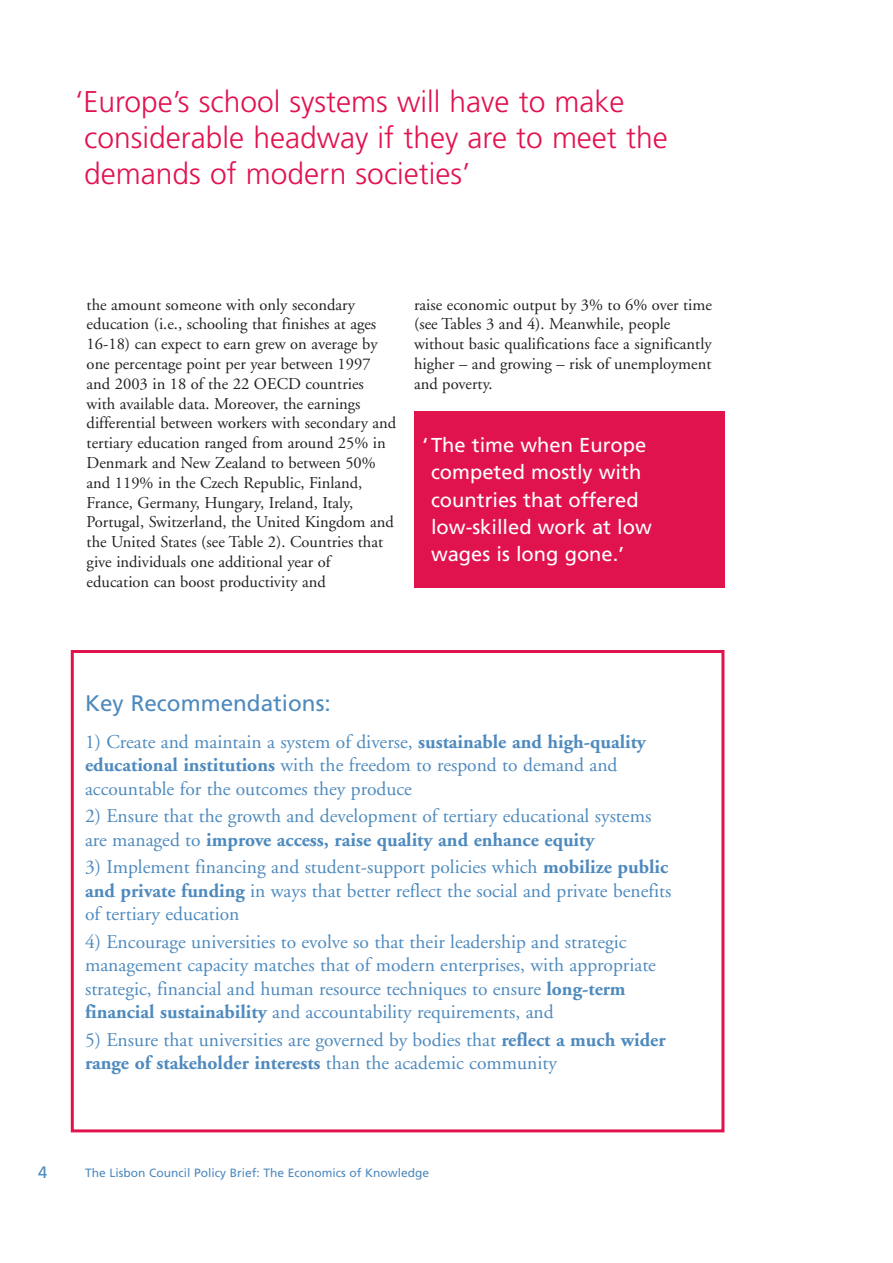
<style>
.page{position:relative;width:893px;height:1263px;background:#fff}
.page>*{position:absolute;margin:0;border:0;box-sizing:border-box;transform-origin:0 0}
.t1{font:300 30px/36px "Frutiger";color:#e1134f}
.t2{font:22.5px "Frutiger";color:#4e8abe}
.t3{font:20.1px/27.2px "Frutiger";color:#fff}
.t4{font:19.5px/23.4px "Adobe Garamond";color:#4e8abe}
.t5{font:16.5px/19.8px "Adobe Garamond";color:#231f20}
.t6{font:16.5px "Frutiger";color:#4e8abe}
.t7{font:12px "Frutiger";color:#4e8abe}
.s1{font-weight:700}
</style>
<div class="page">
<div style="left:71px;top:650px;width:653px;height:482px;border:3px solid #e1134f"></div>
<div style="left:414px;top:411px;width:310px;height:177px;background:#e1134f"></div>
<h1 class="t1" style="left:84px;top:86px;width:585px;text-indent:-9px">‘Europe’s school systems will have to make considerable headway if they are to meet the demands of modern societies’</h1>
<p class="t5" style="left:87px;top:296px;width:311px">the amount someone with only secondary education (i.e., schooling that finishes at ages 16-18) can expect to earn grew on average by one percentage point per year between 1997 and 2003 in 18 of the 22 OECD countries with available data. Moreover, the earnings differential between workers with secondary and tertiary education ranged from around 25% in Denmark and New Zealand to between 50% and 119% in the Czech Republic, Finland, France, Germany, Hungary, Ireland, Italy, Portugal, Switzerland, the United Kingdom and the United States (see Table 2). Countries that give individuals one additional year of education can boost productivity and</p>
<p class="t5" style="left:414px;top:296px;width:299px">raise economic output by 3% to 6% over time (see Tables 3 and 4). Meanwhile, people without basic qualifications face a significantly higher – and growing – risk of unemployment and poverty.</p>
<p class="t3" style="left:431px;top:433px;width:222px;text-indent:-8px">‘ The time when Europe competed mostly with countries that offered low-skilled work at low wages is long gone.’</p>
<p class="t6" style="left:38px;top:1165px;width:11px">4</p>
<p class="t2" style="left:85px;top:694px;width:247px">Key Recommendations:</p>
<p class="t4" style="left:85px;top:732px;width:563px">1) Create and maintain a system of diverse, <span class="s1">sustainable and high-quality educational institutions</span> with the freedom to respond to demand and accountable for the outcomes they produce</p>
<p class="t4" style="left:85px;top:806px;width:568px">2) Ensure that the growth and development of tertiary educational systems are managed to <span class="s1">improve access, raise quality and enhance equity</span></p>
<p class="t4" style="left:85px;top:857px;width:588px">3) Implement financing and student-support policies which <span class="s1">mobilize public and private funding</span> in ways that better reflect the social and private benefits of tertiary education</p>
<p class="t4" style="left:85px;top:932px;width:572px">4) Encourage universities to evolve so that their leadership and strategic management capacity matches that of modern enterprises, with appropriate strategic, financial and human resource techniques to ensure <span class="s1">long-term financial sustainability</span> and accountability requirements, and</p>
<p class="t4" style="left:85px;top:1029px;width:582px">5) Ensure that universities are governed by bodies that <span class="s1">reflect a much wider range of stakeholder interests</span> than the academic community</p>
<p class="t7" style="left:85px;top:1167px;width:345px">The Lisbon Council Policy Brief: The Economics of Knowledge</p>
</div>
